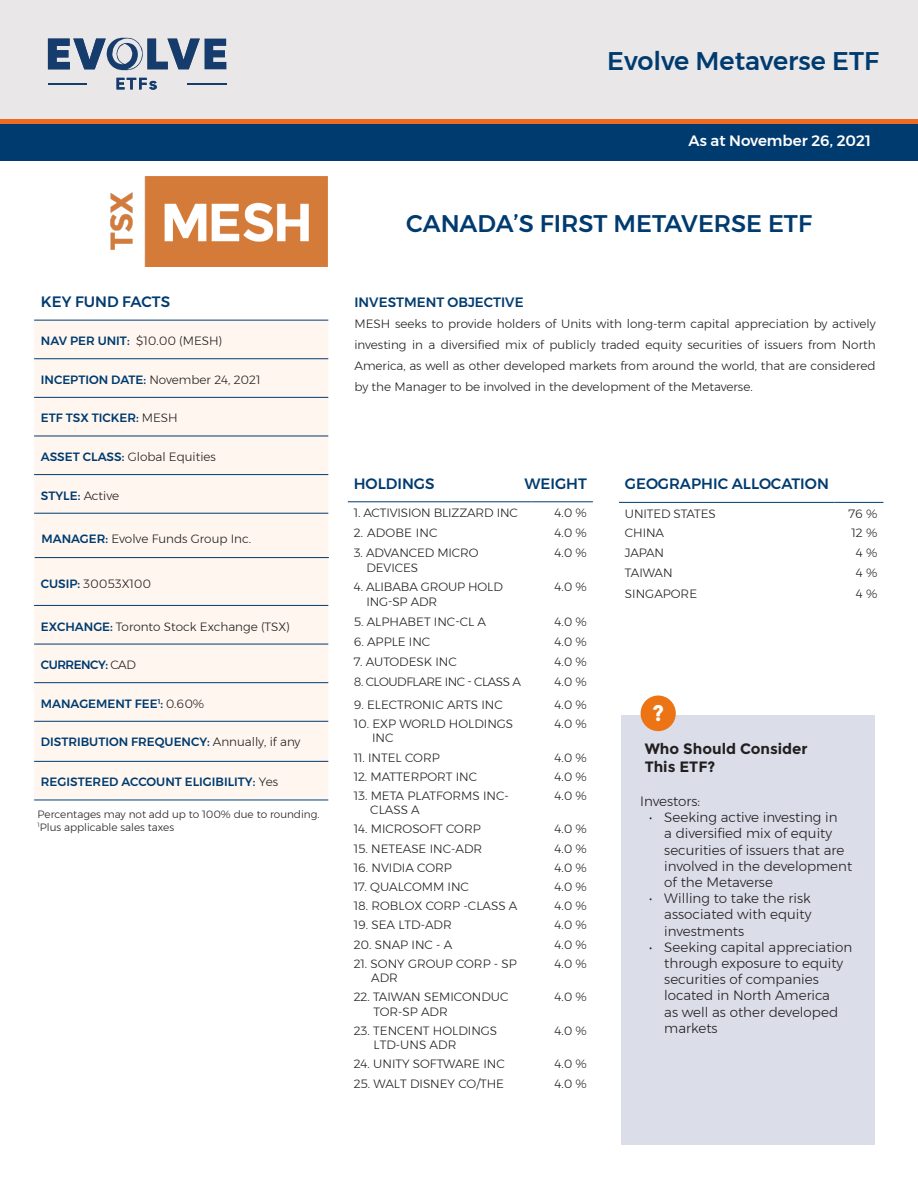
<style>
.page{position:relative;width:918px;height:1188px;background:#fff}
.page>*{position:absolute;margin:0;border:0;box-sizing:border-box;transform-origin:0 0}
.t1{font:500 25.5px "Montserrat";color:#003b70}
.t2{font:500 24px "Montserrat";color:#003b70}
.t3{font:700 22.5px "Montserrat";color:#fff}
.t4{font:500 15px "Montserrat";color:#003b70}
.t5{font:700 15px/18px "Montserrat";color:#231f20}
.t6{font:500 15px "Montserrat";color:#fff}
.t7{font:300 13.5px/16.2px "Montserrat";color:#231f20}
.t8{font:500 13.5px "Montserrat";color:#003b70}
.t9{font:300 12px/14.4px "Montserrat";color:#231f20}
.t10{font:500 12px "Montserrat";color:#003b70}
.t11{font:300 12px "Montserrat";letter-spacing:-.04em;color:#231f20}
.t12{font:500 12px "Montserrat";letter-spacing:-.04em;color:#003b70}
.t13{font:300 12px "Montserrat";letter-spacing:.02em;color:#231f20}
.t14{font:300 10.5px/12.6px "Montserrat";color:#231f20}
.s1{font-weight:500;color:#003b70}
.s2{font-weight:300;color:#231f20}
</style>
<div class="page">
<div style="left:0;top:0;width:918px;height:119px;background:#e9e7e8"></div>
<div style="left:0;top:120px;width:918px;height:41px;background:#003b70"></div>
<hr style="left:0;top:119px;width:918px;height:4px;background:#ef6a22">
<img style="left:110px;top:176px;width:218px;height:91px">
<div style="left:621px;top:716px;width:253px;height:429px;background:#dbdee9"></div>
<div style="left:641px;top:696px;width:35px;height:35px;background:#ec7415;border-radius:50%"></div>
<div style="left:34px;top:321px;width:294px;height:478px;background:#fef6ef"></div>
<hr style="left:34px;top:320px;width:294px;height:1px;background:#003b70">
<hr style="left:34px;top:358px;width:294px;height:1px;background:#003b70">
<hr style="left:34px;top:397px;width:294px;height:1px;background:#003b70">
<hr style="left:34px;top:436px;width:294px;height:1px;background:#003b70">
<hr style="left:34px;top:474px;width:294px;height:1px;background:#003b70">
<hr style="left:34px;top:513px;width:294px;height:1px;background:#003b70">
<hr style="left:35px;top:557px;width:294px;height:1px;background:#003b70">
<hr style="left:34px;top:605px;width:294px;height:1px;background:#003b70">
<hr style="left:34px;top:644px;width:294px;height:1px;background:#003b70">
<hr style="left:34px;top:682px;width:294px;height:1px;background:#003b70">
<hr style="left:34px;top:721px;width:294px;height:1px;background:#003b70">
<hr style="left:34px;top:761px;width:294px;height:1px;background:#003b70">
<hr style="left:34px;top:800px;width:294px;height:1px;background:#003b70">
<hr style="left:348px;top:501px;width:169px;height:1px;background:#003b70">
<svg style="left:517px;top:501px;width:14px;height:1px"></svg>
<hr style="left:531px;top:501px;width:62px;height:1px;background:#003b70">
<hr style="left:619px;top:502px;width:215px;height:1px;background:#003b70">
<hr style="left:834px;top:502px;width:49px;height:1px;background:#003b70">
<hr style="left:187px;top:83px;width:39px;height:1px;background:#163c6d">
<hr style="left:48px;top:83px;width:38px;height:1px;background:#163c6d">
<svg style="left:117px;top:78px;width:40px;height:12px"></svg>
<svg style="left:48px;top:38px;width:178px;height:33px"></svg>
<p class="t4" style="left:41px;top:290px;width:131px">KEY FUND FACTS</p>
<p class="t9" style="left:41px;top:334px;width:183px"><span class="s1">NAV PER UNIT:</span> $10.00 (MESH)</p>
<p class="t9" style="left:41px;top:372px;width:221px"><span class="s1">INCEPTION DATE:</span> November 24, 2021</p>
<p class="t10" style="left:41px;top:409px;width:138px">ETF TSX TICKER: <span class="s2">MESH</span></p>
<p class="t9" style="left:41px;top:449px;width:177px"><span class="s1">ASSET CLASS:</span> Global Equities</p>
<p class="t10" style="left:41px;top:486px;width:80px">STYLE: <span class="s2">Active</span></p>
<p class="t9" style="left:41px;top:531px;width:211px"><span class="s1">MANAGER:</span> Evolve Funds Group Inc.</p>
<p class="t9" style="left:41px;top:576px;width:112px"><span class="s1">CUSIP:</span> 30053X100</p>
<p class="t9" style="left:41px;top:619px;width:251px"><span class="s1">EXCHANGE:</span> Toronto Stock Exchange (TSX)</p>
<p class="t12" style="left:41px;top:656px;width:97px">CURRENCY: <span class="s2">CAD</span></p>
<p class="t10" style="left:41px;top:694px;width:165px">MANAGEMENT FEE<sup>1</sup>: <span class="s2">0.60%</span></p>
<p class="t10" style="left:41px;top:733px;width:261px">DISTRIBUTION FREQUENCY: <span class="s2">Annually, if any</span></p>
<p class="t10" style="left:41px;top:773px;width:239px">REGISTERED ACCOUNT ELIGIBILITY: <span class="s2">Yes</span></p>
<p class="t14" style="left:38px;top:808px;width:283px">Percentages may not add up to 100% due to rounding.<br><sup>1</sup>Plus applicable sales taxes</p>
<p class="t1" style="left:607px;top:41px;width:273px">Evolve Metaverse ETF</p>
<p class="t6" style="left:688px;top:129px;width:184px">As at November 26, 2021</p>
<p class="t2" style="left:406px;top:205px;width:407px">CANADA’S FIRST METAVERSE ETF</p>
<p class="t8" style="left:355px;top:292px;width:171px">INVESTMENT OBJECTIVE</p>
<p class="t9" style="left:355px;top:313px;width:523px;line-height:21px;text-align:justify">MESH seeks to provide holders of Units with long-term capital appreciation by actively investing in a diversified mix of publicly traded equity securities of issuers from North America, as well as other developed markets from around the world, that are considered by the Manager to be involved in the development of the Metaverse.</p>
<p class="t4" style="left:354px;top:472px;width:82px">HOLDINGS</p>
<p class="t4" style="left:524px;top:472px;width:64px">WEIGHT</p>
<p class="t9" style="left:354px;top:506px;width:166px">1. ACTIVISION BLIZZARD INC</p>
<p class="t9" style="left:554px;top:506px;width:34px">4.0 %</p>
<p class="t13" style="left:354px;top:524px;width:85px">2. ADOBE INC</p>
<p class="t9" style="left:554px;top:526px;width:34px">4.0 %</p>
<p class="t9" style="left:367px;top:545px;width:113px;line-height:15px;text-indent:-13px">3. ADVANCED MICRO<br>DEVICES</p>
<p class="t9" style="left:554px;top:546px;width:34px">4.0 %</p>
<p class="t9" style="left:367px;top:579px;width:138px;line-height:15px;text-indent:-13px">4. ALIBABA GROUP HOLD<br>ING-SP ADR</p>
<p class="t9" style="left:554px;top:580px;width:34px">4.0 %</p>
<p class="t9" style="left:354px;top:614px;width:134px">5. ALPHABET INC-CL A</p>
<p class="t9" style="left:554px;top:614px;width:34px">4.0 %</p>
<p class="t9" style="left:354px;top:634px;width:78px">6. APPLE INC</p>
<p class="t9" style="left:554px;top:634px;width:34px">4.0 %</p>
<p class="t9" style="left:354px;top:654px;width:105px">7. AUTODESK INC</p>
<p class="t9" style="left:554px;top:654px;width:34px">4.0 %</p>
<p class="t11" style="left:354px;top:673px;width:169px">8. CLOUDFLARE INC - CLASS A</p>
<p class="t9" style="left:554px;top:675px;width:34px">4.0 %</p>
<p class="t9" style="left:354px;top:697px;width:151px">9. ELECTRONIC ARTS INC</p>
<p class="t9" style="left:554px;top:697px;width:34px">4.0 %</p>
<p class="t9" style="left:372px;top:716px;width:143px;text-indent:-18px">10. EXP WORLD HOLDINGS<br>INC</p>
<p class="t9" style="left:554px;top:716px;width:34px">4.0 %</p>
<p class="t9" style="left:354px;top:750px;width:87px">11. INTEL CORP</p>
<p class="t9" style="left:554px;top:750px;width:34px">4.0 %</p>
<p class="t9" style="left:354px;top:769px;width:125px">12. MATTERPORT INC</p>
<p class="t9" style="left:554px;top:769px;width:34px">4.0 %</p>
<p class="t9" style="left:370px;top:788px;width:140px;text-indent:-16px">13. META PLATFORMS INC-<br>CLASS A</p>
<p class="t9" style="left:554px;top:788px;width:34px">4.0 %</p>
<p class="t9" style="left:354px;top:822px;width:128px">14. MICROSOFT CORP</p>
<p class="t9" style="left:554px;top:822px;width:34px">4.0 %</p>
<p class="t9" style="left:354px;top:841px;width:130px">15. NETEASE INC-ADR</p>
<p class="t9" style="left:554px;top:841px;width:34px">4.0 %</p>
<p class="t9" style="left:354px;top:860px;width:100px">16. NVIDIA CORP</p>
<p class="t9" style="left:554px;top:860px;width:34px">4.0 %</p>
<p class="t9" style="left:354px;top:879px;width:117px">17. QUALCOMM INC</p>
<p class="t9" style="left:554px;top:879px;width:34px">4.0 %</p>
<p class="t9" style="left:354px;top:899px;width:165px">18. ROBLOX CORP -CLASS A</p>
<p class="t9" style="left:554px;top:899px;width:34px">4.0 %</p>
<p class="t9" style="left:354px;top:918px;width:99px">19. SEA LTD-ADR</p>
<p class="t9" style="left:554px;top:918px;width:34px">4.0 %</p>
<p class="t9" style="left:354px;top:937px;width:100px">20. SNAP INC - A</p>
<p class="t9" style="left:554px;top:937px;width:34px">4.0 %</p>
<p class="t9" style="left:371px;top:956px;width:147px;text-indent:-17px">21. SONY GROUP CORP - SP<br>ADR</p>
<p class="t9" style="left:554px;top:956px;width:34px">4.0 %</p>
<p class="t9" style="left:374px;top:990px;width:136px;text-indent:-20px">22. TAIWAN SEMICONDUC<br>TOR-SP ADR</p>
<p class="t9" style="left:554px;top:990px;width:34px">4.0 %</p>
<p class="t9" style="left:374px;top:1023px;width:125px;text-indent:-20px">23. TENCENT HOLDINGS<br>LTD-UNS ADR</p>
<p class="t9" style="left:554px;top:1023px;width:34px">4.0 %</p>
<p class="t9" style="left:354px;top:1057px;width:153px">24. UNITY SOFTWARE INC</p>
<p class="t9" style="left:554px;top:1057px;width:34px">4.0 %</p>
<p class="t9" style="left:354px;top:1076px;width:152px">25. WALT DISNEY CO/THE</p>
<p class="t9" style="left:554px;top:1076px;width:34px">4.0 %</p>
<p class="t4" style="left:625px;top:472px;width:205px">GEOGRAPHIC ALLOCATION</p>
<p class="t9" style="left:625px;top:506px;width:92px">UNITED STATES</p>
<p class="t9" style="left:848px;top:506px;width:31px">76 %</p>
<p class="t9" style="left:625px;top:525px;width:41px">CHINA</p>
<p class="t9" style="left:852px;top:525px;width:27px">12 %</p>
<p class="t9" style="left:625px;top:546px;width:41px">JAPAN</p>
<p class="t9" style="left:856px;top:546px;width:23px">4 %</p>
<p class="t9" style="left:625px;top:566px;width:49px">TAIWAN</p>
<p class="t9" style="left:856px;top:566px;width:23px">4 %</p>
<p class="t9" style="left:625px;top:586px;width:74px">SINGAPORE</p>
<p class="t9" style="left:856px;top:586px;width:23px">4 %</p>
<p class="t3" style="left:653px;top:700px;width:13px">?</p>
<p class="t5" style="left:645px;top:740px;width:164px">Who Should Consider<br>This ETF?</p>
<p class="t7" style="left:640px;top:793px;width:61px">Investors:</p>
<p class="t7" style="left:664px;top:809px;width:189px;text-indent:-15px">• Seeking active investing in<br>a diversified mix of equity securities of issuers that are involved in the development of the Metaverse</p>
<p class="t7" style="left:664px;top:890px;width:149px;text-align:justify;text-indent:-15px">• Willing to take the risk associated with equity investments</p>
<p class="t7" style="left:664px;top:939px;width:189px;text-indent:-15px">• Seeking capital appreciation through exposure to equity securities of companies located in North America<br>as well as other developed markets</p>
</div>
